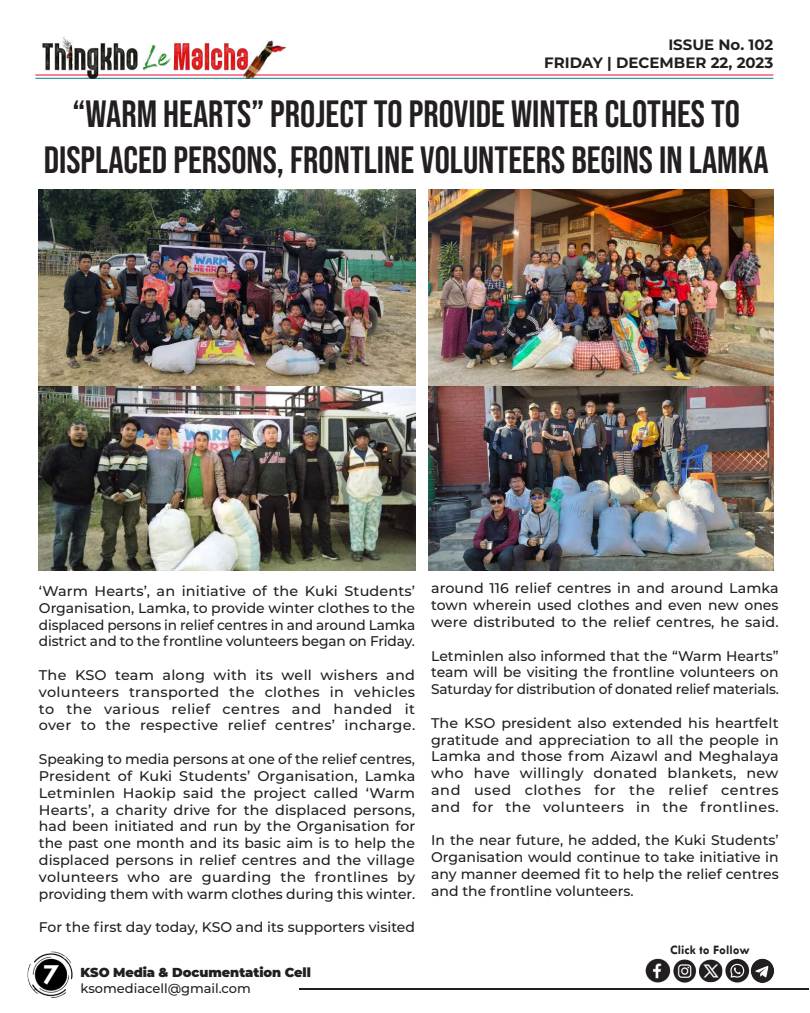
<style>
.page{position:relative;width:810px;height:1013px;background:#fff}
.page>*{position:absolute;margin:0;border:0;box-sizing:border-box;transform-origin:0 0}
.t1{font:38px/45.6px "Bebas Neue";color:#231f20;text-align:center}
.t2{font:700 30px "Tw Cen";color:#fff}
.t3{font:700 15px/18px "Montserrat";color:#231f20;text-align:right}
.t4{font:500 14px/16.8px "Montserrat";color:#231f20;text-align:justify}
.t5{font:900 13px "Montserrat";letter-spacing:-.005em;color:#231f20}
.t6{font:500 13px "Montserrat";color:#231f20}
.t7{font:700 13px "Tw Cen";color:#231f20}
</style>
<div class="page">
<hr style="left:299px;top:988px;width:509px;height:1px;background:#231f20">
<img style="left:27px;top:951px;width:46px;height:47px">
<hr style="left:35px;top:74px;width:738px;height:1px;background:#ff002d">
<hr style="left:35px;top:78px;width:738px;height:1px;background:#00848b">
<img style="left:35px;top:37px;width:254px;height:42px">
<img style="left:645px;top:958px;width:129px;height:25px">
<img style="left:39px;top:189px;width:376px;height:381px">
<img style="left:428px;top:189px;width:346px;height:381px">
<p class="t3" style="left:544px;top:35px;width:231px">ISSUE No. 102<br>FRIDAY | DECEMBER 22, 2023</p>
<h1 class="t1" style="left:44px;top:91px;width:726px">“WARM HEARTS” PROJECT TO PROVIDE WINTER CLOTHES TO<br>DISPLACED PERSONS, FRONTLINE VOLUNTEERS BEGINS IN LAMKA</h1>
<p class="t4" style="left:39px;top:582px;width:378px">‘Warm Hearts’, an initiative of the Kuki Students’ Organisation, Lamka, to provide winter clothes to the displaced persons in relief centres in and around Lamka district and to the frontline volunteers began on Friday.</p>
<p class="t4" style="left:39px;top:666px;width:378px">The KSO team along with its well wishers and volunteers transported the clothes in vehicles to the various relief centres and handed it over to the respective relief centres’ incharge.</p>
<p class="t4" style="left:39px;top:750px;width:378px">Speaking to media persons at one of the relief centres, President of Kuki Students’ Organisation, Lamka Letminlen Haokip said the project called ‘Warm Hearts’, a charity drive for the displaced persons, had been initiated and run by the Organisation for the past one month and its basic aim is to help the displaced persons in relief centres and the village volunteers who are guarding the frontlines by providing them with warm clothes during this winter.</p>
<p class="t4" style="left:39px;top:918px;width:378px">For the first day today, KSO and its supporters visited</p>
<h2 class="t2" style="left:43px;top:956px;width:17px">7</h2>
<p class="t5" style="left:81px;top:962px;width:232px">KSO Media &amp; Documentation Cell</p>
<p class="t6" style="left:81px;top:978px;width:172px">ksomediacell@gmail.com</p>
<p class="t4" style="left:431px;top:579px;width:349px">around 116 relief centres in and around Lamka town wherein used clothes and even new ones were distributed to the relief centres, he said.</p>
<p class="t4" style="left:431px;top:646px;width:349px">Letminlen also informed that the “Warm Hearts” team will be visiting the frontline volunteers on Saturday for distribution of donated relief materials.</p>
<p class="t4" style="left:431px;top:713px;width:349px">The KSO president also extended his heartfelt gratitude and appreciation to all the people in Lamka and those from Aizawl and Meghalaya who have willingly donated blankets, new and used clothes for the relief centres and for the volunteers in the frontlines.</p>
<p class="t4" style="left:431px;top:831px;width:349px">In the near future, he added, the Kuki Students’ Organisation would continue to take initiative in any manner deemed fit to help the relief centres and the frontline volunteers.</p>
<p class="t7" style="left:670px;top:942px;width:81px">Click to Follow</p>
</div>
